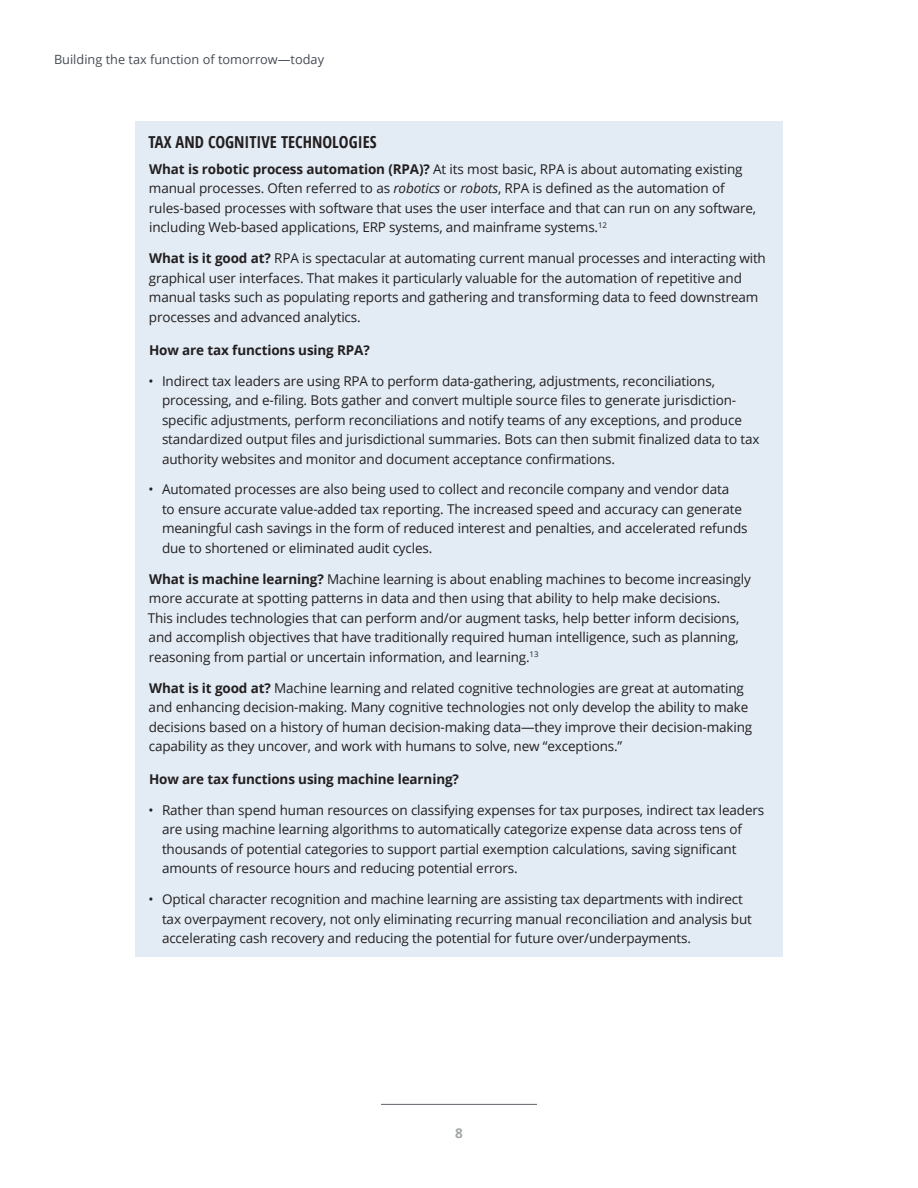
<style>
.page{position:relative;width:918px;height:1188px;background:#fff}
.page>*{position:absolute;margin:0;border:0;box-sizing:border-box;transform-origin:0 0}
.sidebar-h1{font:700 condensed 16.5px "Open Sans";color:#231f20}
.sidebar-body{font:13.5px/19.5px "Open Sans";letter-spacing:-.01em;color:#231f20}
.sidebar-body-2{font:700 13.5px "Open Sans";letter-spacing:-.01em;color:#231f20}
.t1{font:700 13.5px "Open Sans";color:#a3a7a9}
.t2{font:12.75px "Open Sans";color:#464b54}
.s1{font-weight:700}
.s2{font-style:italic}
</style>
<div class="page">
<hr style="left:381px;top:1104px;width:156px;height:1px;background:#5f6369">
<div style="left:135px;top:122px;width:648px;height:835px;background:#e3ecf5"></div>
<p class="t2" style="left:54px;top:50px;width:272px">Building the tax function of tomorrow—today</p>
<p class="sidebar-h1" style="left:148px;top:130px;width:230px">TAX AND COGNITIVE TECHNOLOGIES</p>
<p class="sidebar-body" style="left:149px;top:159px;width:609px"><span class="s1">What is robotic process automation (RPA)?</span> At its most basic, RPA is about automating existing manual processes. Often referred to as <span class="s2">robotics</span> or <span class="s2">robots</span>, RPA is defined as the automation of rules-based processes with software that uses the user interface and that can run on any software, including Web-based applications, ERP systems, and mainframe systems.<sup>12</sup></p>
<p class="sidebar-body" style="left:149px;top:248px;width:619px"><span class="s1">What is it good at?</span> RPA is spectacular at automating current manual processes and interacting with graphical user interfaces. That makes it particularly valuable for the automation of repetitive and manual tasks such as populating reports and gathering and transforming data to feed downstream processes and advanced analytics.</p>
<p class="sidebar-body-2" style="left:149px;top:340px;width:222px">How are tax functions using RPA?</p>
<p class="sidebar-body" style="left:162px;top:371px;width:599px;text-indent:-14px">• Indirect tax leaders are using RPA to perform data-gathering, adjustments, reconciliations, processing, and e-filing. Bots gather and convert multiple source files to generate jurisdiction&shy;specific adjustments, perform reconciliations and notify teams of any exceptions, and produce standardized output files and jurisdictional summaries. Bots can then submit finalized data to tax authority websites and monitor and document acceptance confirmations.</p>
<p class="sidebar-body" style="left:162px;top:479px;width:587px;text-indent:-14px">• Automated processes are also being used to collect and reconcile company and vendor data<br>to ensure accurate value-added tax reporting. The increased speed and accuracy can generate meaningful cash savings in the form of reduced interest and penalties, and accelerated refunds due to shortened or eliminated audit cycles.</p>
<p class="sidebar-body" style="left:148px;top:569px;width:605px"><span class="s1">What is machine learning?</span> Machine learning is about enabling machines to become increasingly more accurate at spotting patterns in data and then using that ability to help make decisions.<br>This includes technologies that can perform and/or augment tasks, help better inform decisions, and accomplish objectives that have traditionally required human intelligence, such as planning, reasoning from partial or uncertain information, and learning.<sup>13</sup></p>
<p class="sidebar-body" style="left:149px;top:678px;width:605px"><span class="s1">What is it good at?</span> Machine learning and related cognitive technologies are great at automating and enhancing decision-making. Many cognitive technologies not only develop the ability to make decisions based on a history of human decision-making data—they improve their decision-making capability as they uncover, and work with humans to solve, new “exceptions.”</p>
<p class="sidebar-body-2" style="left:149px;top:770px;width:311px">How are tax functions using machine learning?</p>
<p class="sidebar-body" style="left:162px;top:800px;width:604px;text-indent:-14px">• Rather than spend human resources on classifying expenses for tax purposes, indirect tax leaders are using machine learning algorithms to automatically categorize expense data across tens of thousands of potential categories to support partial exemption calculations, saving significant amounts of resource hours and reducing potential errors.</p>
<p class="sidebar-body" style="left:162px;top:889px;width:592px;text-indent:-14px">• Optical character recognition and machine learning are assisting tax departments with indirect tax overpayment recovery, not only eliminating recurring manual reconciliation and analysis but accelerating cash recovery and reducing the potential for future over/underpayments.</p>
<p class="t1" style="left:455px;top:1123px;width:9px">8</p>
</div>
